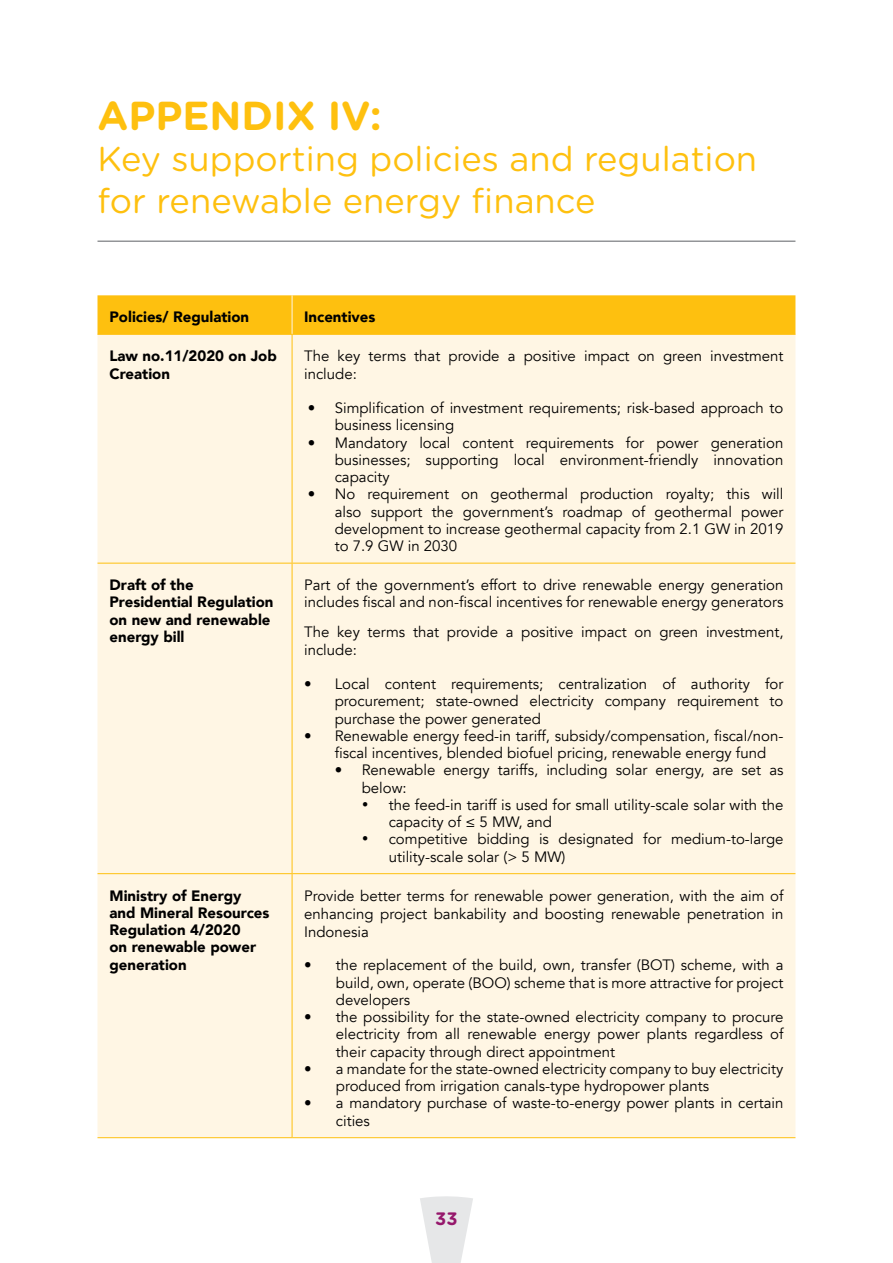
<style>
.page{position:relative;width:893px;height:1263px;background:#fff}
.page>*{position:absolute;margin:0;border:0;box-sizing:border-box;transform-origin:0 0}
.t1{font:700 40.5px "Gotham Rounded";color:#fec00f}
.t2{font:34.5px/41.4px "Gotham Rounded";color:#fec00f}
.t3{font:700 18px "Gotham Rounded";color:#96186c}
.t4{font:15px/17.2px "Avenir";color:#000}
.t5{font:900 15px/17.2px "Avenir";color:#000}
</style>
<div class="page">
<svg style="left:420px;top:1196px;width:53px;height:67px"></svg>
<hr style="left:98px;top:240px;width:697px;height:2px;background:#939598">
<div style="left:98px;top:295px;width:697px;height:39px;background:#fec00f"></div>
<div style="left:98px;top:335px;width:697px;height:802px;background:#fff6e4"></div>
<hr style="left:292px;top:335px;width:1px;height:228px;background:#fec00f">
<hr style="left:98px;top:563px;width:194px;height:1px;background:#fec00f">
<hr style="left:292px;top:563px;width:503px;height:1px;background:#fec00f">
<hr style="left:292px;top:563px;width:1px;height:310px;background:#fec00f">
<hr style="left:98px;top:873px;width:194px;height:1px;background:#fec00f">
<hr style="left:292px;top:873px;width:503px;height:1px;background:#fec00f">
<hr style="left:292px;top:874px;width:1px;height:263px;background:#fec00f">
<hr style="left:98px;top:1137px;width:194px;height:1px;background:#fec00f">
<hr style="left:292px;top:1137px;width:503px;height:1px;background:#fec00f">
<hr style="left:292px;top:295px;width:1px;height:39px;background:#fff6e4">
<hr style="left:98px;top:334px;width:194px;height:1px;background:#fec00f">
<hr style="left:292px;top:334px;width:503px;height:1px;background:#fec00f">
<h1 class="t1" style="left:98px;top:86px;width:286px">APPENDIX IV:</h1>
<h2 class="t2" style="left:98px;top:137px;width:661px">Key supporting policies and regulation for renewable energy finance</h2>
<p class="t5" style="left:110px;top:308px;width:141px">Policies/ Regulation</p>
<p class="t5" style="left:304px;top:308px;width:73px">Incentives</p>
<p class="t5" style="left:110px;top:347px;width:169px">Law no.11/2020 on Job<br>Creation</p>
<p class="t4" style="left:304px;top:347px;width:481px;line-height:18px">The key terms that provide a positive impact on green investment include:</p>
<p class="t4" style="left:335px;top:400px;width:450px;text-indent:-27px">• Simplification of investment requirements; risk-based approach to business licensing</p>
<p class="t4" style="left:335px;top:434px;width:450px;text-align:justify;text-indent:-27px">• Mandatory local content requirements for power generation businesses; supporting local environment-friendly innovation capacity</p>
<p class="t4" style="left:335px;top:486px;width:450px;text-align:justify;text-indent:-27px">• No requirement on geothermal production royalty; this will also support the government’s roadmap of geothermal power development to increase geothermal capacity from 2.1 GW in 2019 to 7.9 GW in 2030</p>
<p class="t5" style="left:110px;top:576px;width:165px">Draft of the<br>Presidential Regulation on new and renewable energy bill</p>
<p class="t4" style="left:304px;top:577px;width:481px">Part of the government’s effort to drive renewable energy generation includes fiscal and non-fiscal incentives for renewable energy generators</p>
<p class="t4" style="left:304px;top:623px;width:481px;line-height:18px">The key terms that provide a positive impact on green investment, include:</p>
<p class="t4" style="left:335px;top:676px;width:450px;text-align:justify;text-indent:-31px">• Local content requirements; centralization of authority for procurement; state-owned electricity company requirement to purchase the power generated</p>
<p class="t4" style="left:335px;top:727px;width:450px;text-indent:-31px">• Renewable energy feed-in tariff, subsidy/compensation, fiscal/non&shy;fiscal incentives, blended biofuel pricing, renewable energy fund</p>
<p class="t4" style="left:362px;top:762px;width:423px;text-indent:-27px">• Renewable energy tariffs, including solar energy, are set as below:</p>
<p class="t4" style="left:389px;top:796px;width:396px;text-indent:-27px">• the feed-in tariff is used for small utility-scale solar with the capacity of ≤ 5 MW, and</p>
<p class="t4" style="left:389px;top:831px;width:396px;text-indent:-27px">• competitive bidding is designated for medium-to-large utility-scale solar (&gt; 5 MW)</p>
<p class="t5" style="left:110px;top:886px;width:161px">Ministry of Energy and Mineral Resources<br>Regulation 4/2020<br>on renewable power generation</p>
<p class="t4" style="left:304px;top:887px;width:481px;line-height:18px;text-align:justify">Provide better terms for renewable power generation, with the aim of enhancing project bankability and boosting renewable penetration in Indonesia</p>
<p class="t4" style="left:336px;top:957px;width:449px;text-align:justify;text-indent:-32px">• the replacement of the build, own, transfer (BOT) scheme, with a build, own, operate (BOO) scheme that is more attractive for project developers</p>
<p class="t4" style="left:336px;top:1009px;width:449px;text-align:justify;text-indent:-32px">• the possibility for the state-owned electricity company to procure electricity from all renewable energy power plants regardless of their capacity through direct appointment</p>
<p class="t4" style="left:336px;top:1060px;width:449px;text-indent:-32px">• a mandate for the state-owned electricity company to buy electricity produced from irrigation canals-type hydropower plants</p>
<p class="t4" style="left:336px;top:1095px;width:449px;text-indent:-32px">• a mandatory purchase of waste-to-energy power plants in certain cities</p>
<p class="t3" style="left:435px;top:1205px;width:24px">33</p>
</div>
